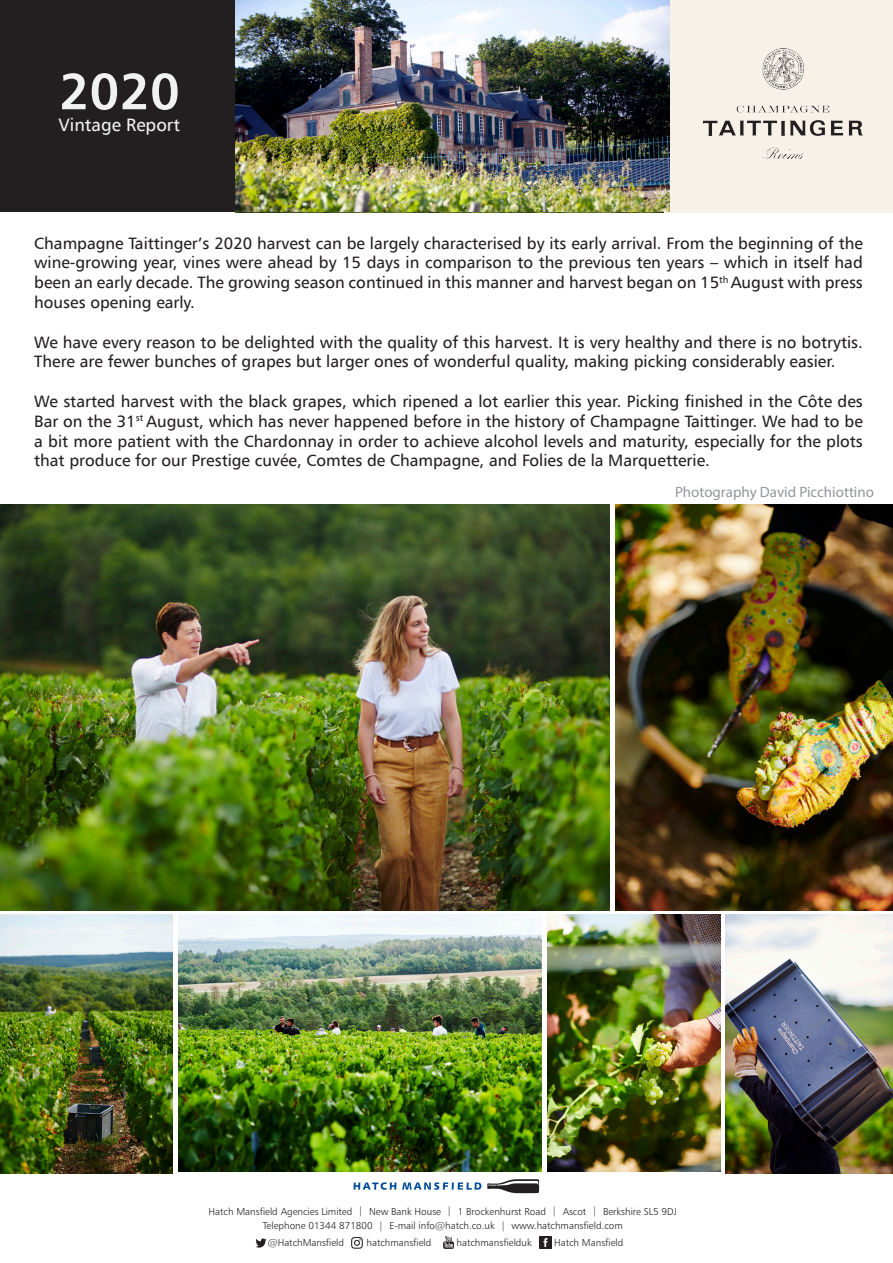
<style>
.page{position:relative;width:893px;height:1263px;background:#fff}
.page>*{position:absolute;margin:0;border:0;box-sizing:border-box;transform-origin:0 0}
.t1{font:700 51px "Humanist 777 BT";color:#f1f1f1}
.t2{font:18px "Humanist 777 BT";color:#f1f1f1}
.t3{font:16.5px/19.8px "Humanist 777 BT";color:#231f20;text-align:justify}
.t4{font:15px "Myriad Pro";color:#939598}
.t5{font:10.05px/14.7px "Humanist 777 BT Light B";color:#231f20;text-align:center}
</style>
<div class="page">
<div style="left:0;top:0;width:238px;height:211px;background:#231f20"></div>
<div style="left:664px;top:0;width:229px;height:212px;background:#f8f1e8"></div>
<img style="left:236px;top:0;width:433px;height:211px">
<img style="left:704px;top:48px;width:159px;height:110px">
<svg style="left:487px;top:1179px;width:52px;height:14px"></svg>
<svg style="left:402px;top:1182px;width:79px;height:8px"></svg>
<svg style="left:354px;top:1182px;width:42px;height:8px"></svg>
<svg style="left:255px;top:1238px;width:12px;height:10px"></svg>
<svg style="left:351px;top:1237px;width:12px;height:11px"></svg>
<svg style="left:443px;top:1237px;width:11px;height:11px"></svg>
<svg style="left:540px;top:1237px;width:11px;height:11px"></svg>
<img style="left:0;top:504px;width:610px;height:406px">
<img style="left:616px;top:504px;width:277px;height:406px">
<img style="left:0;top:914px;width:173px;height:259px">
<img style="left:547px;top:914px;width:173px;height:258px">
<img style="left:179px;top:914px;width:363px;height:258px">
<img style="left:725px;top:914px;width:168px;height:259px">
<p class="t1" style="left:59px;top:59px;width:122px">2020</p>
<p class="t2" style="left:58px;top:113px;width:123px">Vintage Report</p>
<p class="t3" style="left:34px;top:233px;width:830px">Champagne Taittinger’s 2020 harvest can be largely characterised by its early arrival. From the beginning of the wine-growing year, vines were ahead by 15 days in comparison to the previous ten years – which in itself had been an early decade. The growing season continued in this manner and harvest began on 15<sup>th</sup> August with press houses opening early.</p>
<p class="t3" style="left:34px;top:332px;width:830px">We have every reason to be delighted with the quality of this harvest. It is very healthy and there is no botrytis.<br>There are fewer bunches of grapes but larger ones of wonderful quality, making picking considerably easier.</p>
<p class="t3" style="left:34px;top:391px;width:830px">We started harvest with the black grapes, which ripened a lot earlier this year. Picking finished in the Côte des Bar on the 31<sup>st</sup> August, which has never happened before in the history of Champagne Taittinger. We had to be a bit more patient with the Chardonnay in order to achieve alcohol levels and maturity, especially for the plots that produce for our Prestige cuvée, Comtes de Champagne, and Folies de la Marquetterie.</p>
<p class="t4" style="left:675px;top:483px;width:200px">Photography David Picchiottino</p>
<p class="t5" style="left:209px;top:1204px;width:470px">Hatch Mansfield Agencies Limited | New Bank House | 1 Brockenhurst Road | Ascot | Berkshire SL5 9DJ<br>Telephone 01344 871800 | E-mail info@hatch.co.uk | www.hatchmansfield.com</p>
<p class="t5" style="left:268px;top:1235px;width:78px">@HatchMansfield</p>
<p class="t5" style="left:367px;top:1235px;width:66px">hatchmansfield</p>
<p class="t5" style="left:457px;top:1235px;width:77px">hatchmansfielduk</p>
<p class="t5" style="left:554px;top:1235px;width:71px">Hatch Mansfield</p>
</div>
